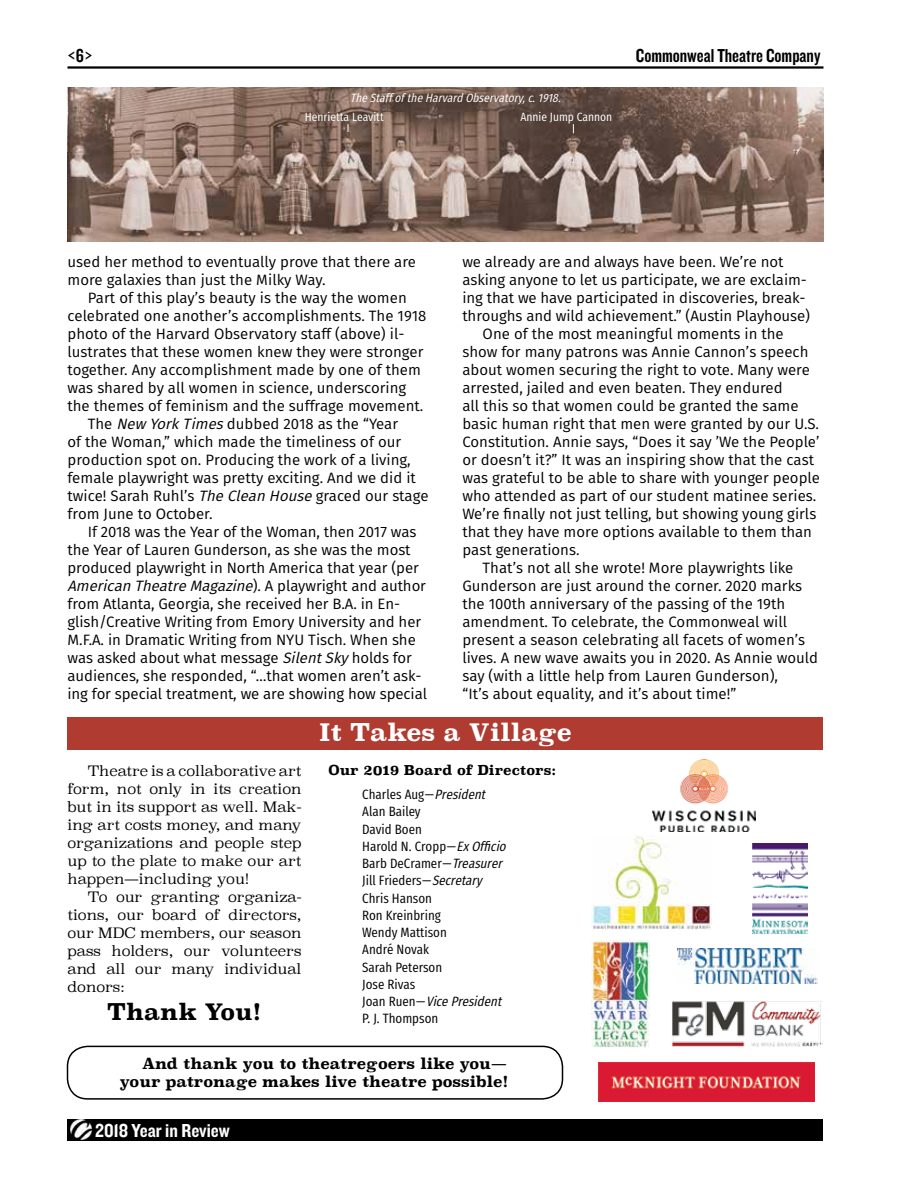
<style>
.page{position:relative;width:918px;height:1188px;background:#fff}
.page>*{position:absolute;margin:0;border:0;box-sizing:border-box;transform-origin:0 0}
.t1{font:700 24px "Superclarendon";color:#fff}
.t2{font:700 22.5px "Superclarendon";color:#000}
.t3{font:19.5px "Knockout HTF49 Liteweight";color:#000}
.t4{font:19.5px "Knockout HTF50 Welterweight";color:#fff}
.t5{font:19.5px "Knockout HTF28 Junior Featherwt";color:#000}
.t6{font:15px/18px "Fira Sans";color:#000}
.t7{font:700 15px/18px "Superclarendon";color:#000;text-align:right}
.t8{font:italic 15px "Fira Sans";color:#000}
.t9{font:300 14.25px/18px "Superclarendon";color:#000;text-align:justify}
.t10{font:13.5px/17.2px "Fira Sans Condensed";color:#000}
.t11{font:700 13.5px "Superclarendon";color:#000}
.t12{font:italic 12px "Fira Sans Condensed";color:#fff}
.t13{font:12px "Fira Sans Condensed";color:#fff}
.s1{font-family:"Knockout HTF49 Liteweight"}
.s2{font-style:italic}
.s3{font-style:normal}
</style>
<div class="page">
<hr style="left:68px;top:66px;width:756px;height:3px;background:#000">
<div style="left:68px;top:1119px;width:756px;height:21px;background:#000"></div>
<img style="left:71px;top:1120px;width:20px;height:20px">
<div style="left:68px;top:717px;width:756px;height:33px;background:#b03b31"></div>
<img style="left:653px;top:759px;width:102px;height:73px">
<img style="left:752px;top:844px;width:56px;height:89px">
<img style="left:591px;top:835px;width:121px;height:95px">
<img style="left:677px;top:949px;width:140px;height:35px">
<img style="left:672px;top:1000px;width:151px;height:46px">
<img style="left:592px;top:941px;width:58px;height:106px">
<div style="left:67px;top:1046px;width:496px;height:54px;border:2px solid #000;border-radius:20px"></div>
<img style="left:598px;top:1063px;width:216px;height:38px">
<img style="left:68px;top:88px;width:756px;height:154px">
<h3 class="t5" style="left:68px;top:46px;width:27px">&lt;<span class="s1">6</span>&gt;</h3>
<h3 class="t3" style="left:636px;top:46px;width:186px">Commonweal Theatre Company</h3>
<p class="t12" style="left:350px;top:87px;width:216px">TheStaffoftheHarvardObservatory,c.1918.</p>
<p class="t13" style="left:305px;top:105px;width:80px">Henrietta Leavitt</p>
<p class="t13" style="left:520px;top:105px;width:93px">Annie Jump Cannon</p>
<p class="t6" style="left:68px;top:252px;width:350px">used her method to eventually prove that there are more galaxies than just the Milky Way.</p>
<p class="t6" style="left:88px;top:288px;width:321px">Part of this play’s beauty is the way the women</p>
<p class="t6" style="left:68px;top:306px;width:361px">celebrated one another’s accomplishments. The 1918</p>
<p class="t6" style="left:68px;top:324px;width:338px">photo of the Harvard Observatory staff (above) il-</p>
<p class="t6" style="left:68px;top:342px;width:357px">lustrates that these women knew they were stronger</p>
<p class="t6" style="left:68px;top:360px;width:355px">together. Any accomplishment made by one of them</p>
<p class="t6" style="left:68px;top:378px;width:340px">was shared by all women in science, underscoring</p>
<p class="t6" style="left:68px;top:396px;width:357px">the themes of feminism and the suffrage movement.</p>
<p class="t6" style="left:88px;top:414px;width:312px">The <span class="s2">New YorkTimes</span>dubbed 2018 as the “Year</p>
<p class="t6" style="left:67px;top:432px;width:335px">of the Woman,” which made the timeliness of our</p>
<p class="t6" style="left:67px;top:450px;width:345px">production spot on. Producing the work of a living,</p>
<p class="t6" style="left:67px;top:468px;width:350px">female playwright was pretty exciting. And we did it</p>
<p class="t6" style="left:67px;top:486px;width:363px">twice! Sarah Ruhl’s <span class="s2">TheClean House</span>graced our stage</p>
<p class="t6" style="left:67px;top:504px;width:146px">from June to October.</p>
<p class="t6" style="left:88px;top:522px;width:330px">If 2018 was the Year of the Woman, then 2017 was</p>
<p class="t6" style="left:67px;top:540px;width:345px">the Year of Lauren Gunderson, as she was the most</p>
<p class="t6" style="left:67px;top:558px;width:353px">produced playwright in North America that year (per</p>
<p class="t8" style="left:68px;top:574px;width:360px">American TheatreMagazine<span class="s3">) . A p l ayw r i g h t a n d a u t h o r</span></p>
<p class="t6" style="left:67px;top:594px;width:334px">from Atlanta, Georgia, she received her B.A. in En-</p>
<p class="t6" style="left:67px;top:612px;width:355px">glish/Creative Writing from Emory University and her</p>
<p class="t6" style="left:67px;top:630px;width:350px">M.F.A. in Dramatic Writing from NYU Tisch. When she</p>
<p class="t6" style="left:67px;top:648px;width:346px">was asked about what message <span class="s2">SilentSky</span>holds for</p>
<p class="t6" style="left:67px;top:666px;width:355px">audiences, she responded, “…that women aren’t ask-</p>
<p class="t6" style="left:67px;top:684px;width:361px">ing for special treatment, we are showing how special</p>
<p class="t6" style="left:462px;top:252px;width:323px">we already are and always have been. We’re not</p>
<p class="t6" style="left:462px;top:270px;width:346px">asking anyone to let us participate, we are exclaim-</p>
<p class="t6" style="left:462px;top:288px;width:345px">ing that we have participated in discoveries, break-</p>
<p class="t6" style="left:462px;top:306px;width:349px">throughs and wild achievement.” (Austin Playhouse)</p>
<p class="t6" style="left:483px;top:324px;width:303px">One of the most meaningful moments in the</p>
<p class="t6" style="left:462px;top:342px;width:348px">show for many patrons was Annie Cannon’s speech</p>
<p class="t6" style="left:462px;top:360px;width:349px">about women securing the right to vote. Many were</p>
<p class="t6" style="left:462px;top:378px;width:322px">arrested, jailed and even beaten. They endured</p>
<p class="t6" style="left:462px;top:396px;width:338px">all this so that women could be granted the same</p>
<p class="t6" style="left:462px;top:414px;width:358px">basic human right that men were granted by our U.S.</p>
<p class="t6" style="left:462px;top:432px;width:359px">Constitution. Annie says, “Does it say ’We the People’</p>
<p class="t6" style="left:462px;top:450px;width:353px">or doesn’t it?” It was an inspiring show that the cast</p>
<p class="t6" style="left:462px;top:468px;width:359px">was grateful to be able to share with younger people</p>
<p class="t6" style="left:462px;top:486px;width:356px">who attended as part of our student matinee series.</p>
<p class="t6" style="left:462px;top:504px;width:355px">We’re finally not just telling, but showing young girls</p>
<p class="t6" style="left:462px;top:522px;width:351px">that they have more options available to them than</p>
<p class="t6" style="left:462px;top:540px;width:119px">past generations.</p>
<p class="t6" style="left:483px;top:558px;width:312px">That’s not all she wrote! More playwrights like</p>
<p class="t6" style="left:462px;top:576px;width:341px">Gunderson are just around the corner. 2020 marks</p>
<p class="t6" style="left:462px;top:594px;width:324px">the 100th anniversary of the passing of the 19th</p>
<p class="t6" style="left:462px;top:612px;width:326px">amendment. To celebrate, the Commonweal will</p>
<p class="t6" style="left:462px;top:630px;width:344px">present a season celebrating all facets of women’s</p>
<p class="t6" style="left:462px;top:648px;width:357px">lives. A new wave awaits you in 2020. As Annie would</p>
<p class="t6" style="left:462px;top:666px;width:317px">say (with a little help from Lauren Gunderson),</p>
<p class="t6" style="left:462px;top:684px;width:276px">“It’s about equality, and it’s about time!”</p>
<h1 class="t1" style="left:319px;top:715px;width:254px">It Takes a Village</h1>
<p class="t11" style="left:328px;top:760px;width:229px">Our 2019 Board of Directors:</p>
<p class="t10" style="left:362px;top:784px;width:150px">Charles Aug—<span class="s2">President<br></span>Alan Bailey<br>David Boen<br>Harold N. Cropp—<span class="s2">ExOfficio<br></span>Barb DeCramer—<span class="s2">Treasurer<br></span>Jill Frieders—<span class="s2">Secretary<br></span>Chris Hanson<br>Ron Kreinbring<br>Wendy Mattison<br>André Novak<br>Sarah Peterson<br>Jose Rivas<br>J o a n R u e n — <span class="s2">VicePresident<br></span>P. J. Thompson</p>
<p class="t7" style="left:120px;top:1056px;width:390px">And thank you to theatregoers like you— your patronage makes live theatre possible!</p>
<p class="t9" style="left:68px;top:763px;width:236px;text-indent:20px">Theatre is a collaborative art form, not only in its creation but in its support as well. Mak&shy;ing art costs money, and many organizations and people step up to the plate to make our art happen—including you!</p>
<p class="t9" style="left:68px;top:889px;width:236px;text-indent:20px">To our granting organiza&shy;tions, our board of directors, our MDC members, our season pass holders, our volunteers and all our many individual donors:</p>
<h2 class="t2" style="left:107px;top:995px;width:156px">Thank You!</h2>
<h3 class="t4" style="left:95px;top:1120px;width:136px">2018 Year in Review</h3>
</div>
